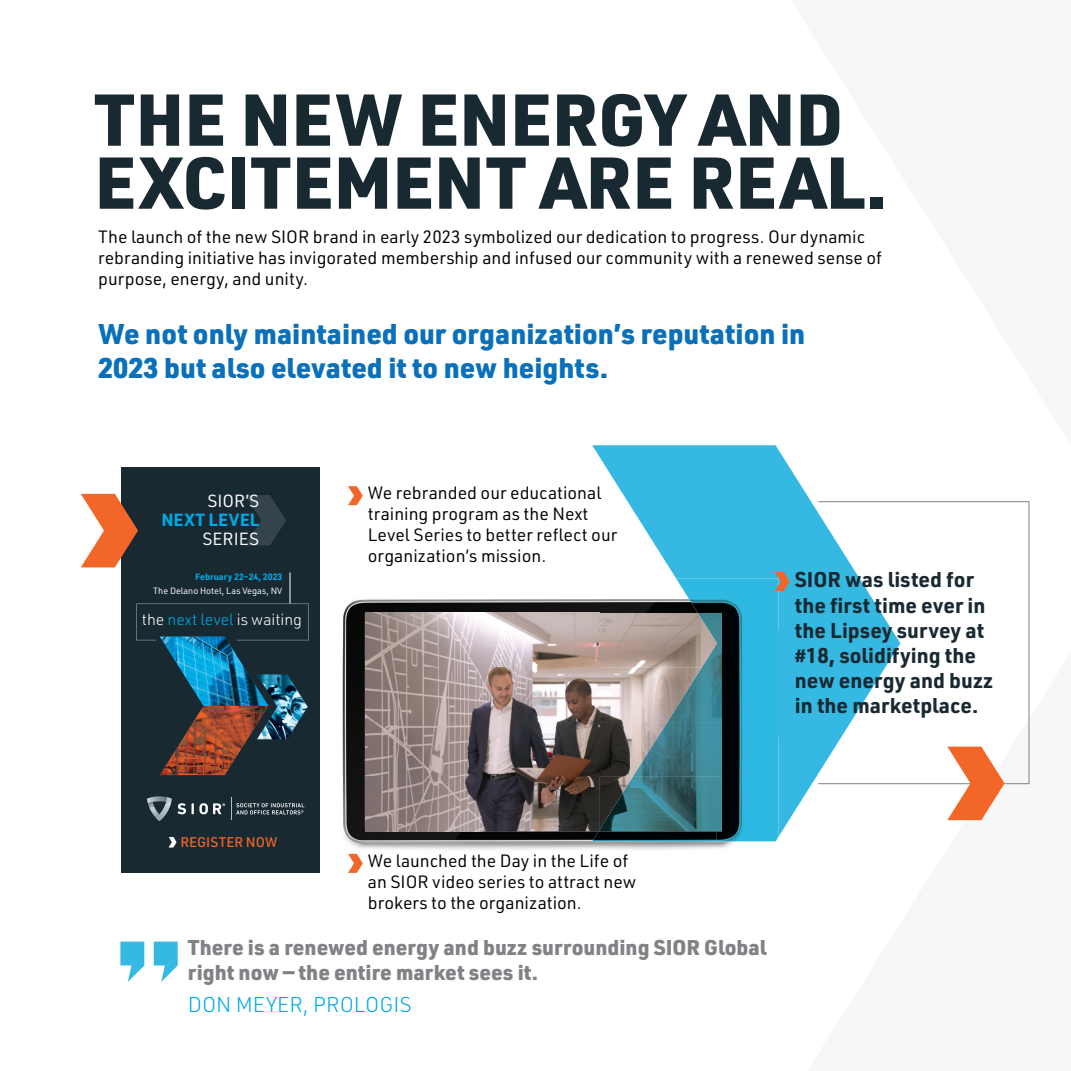
<style>
.page{position:relative;width:1071px;height:1071px;background:#fff}
.page>*{position:absolute;margin:0;border:0;box-sizing:border-box;transform-origin:0 0}
.t1{font:900 71.75px/63px "URWDIN";color:#192931}
.t2{font:900 28px/33.6px "URWDIN";color:#0970b9}
.t3{font:700 21px/25.2px "URWDIN";color:#192931}
.t4{font:900 21px/25.2px "URWDIN";color:#808285}
.t5{font:300 21px "URWDIN";color:#00a9e6}
.t6{font:17.5px/21px "URWDIN";color:#040503}
.t7{font:17.32px "URWDIN";color:#fff}
.t8{font:700 17.32px "URWDIN";letter-spacing:.02em;color:#00a9e6}
.t9{font:300 15.75px "URWDIN";color:#fff}
.t10{font:500 13.65px "URWDIN";color:#f26628}
.t11{font:8.92px "URWDIN";color:#fff}
.t12{font:700 8.92px "URWDIN";color:#00a9e6}
.s1{color:#00a9e6}
</style>
<div class="page">
<div style="left:121px;top:467px;width:199px;height:406px;background:#192931"></div>
<svg style="left:231px;top:798px;width:73px;height:22px"></svg>
<svg style="left:147px;top:796px;width:25px;height:25px"></svg>
<svg style="left:178px;top:803px;width:8px;height:11px"></svg>
<svg style="left:192px;top:803px;width:33px;height:11px"></svg>
<hr style="left:290px;top:572px;width:1px;height:32px;background:#fff">
<svg style="left:169px;top:837px;width:8px;height:11px"></svg>
<svg style="left:245px;top:495px;width:41px;height:51px"></svg>
<svg style="left:137px;top:604px;width:172px;height:171px"></svg>
<img style="left:257px;top:674px;width:51px;height:65px">
<img style="left:342px;top:599px;width:434px;height:255px">
<img style="left:365px;top:613px;width:227px;height:54px">
<img style="left:365px;top:667px;width:227px;height:55px">
<img style="left:365px;top:722px;width:227px;height:55px">
<img style="left:365px;top:777px;width:227px;height:54px">
<svg style="left:348px;top:854px;width:15px;height:19px"></svg>
<svg style="left:592px;top:445px;width:308px;height:391px;fill:#35b8e1"></svg>
<img style="left:676px;top:578px;width:103px;height:53px">
<img style="left:722px;top:631px;width:57px;height:105px">
<img style="left:717px;top:736px;width:62px;height:105px">
<img style="left:592px;top:831px;width:125px;height:10px">
<img style="left:667px;top:613px;width:55px;height:109px">
<img style="left:633px;top:722px;width:89px;height:55px">
<img style="left:599px;top:777px;width:123px;height:54px">
<svg style="left:775px;top:572px;width:15px;height:19px"></svg>
<svg style="left:120px;top:942px;width:24px;height:40px"></svg>
<svg style="left:154px;top:942px;width:24px;height:40px"></svg>
<svg style="left:81px;top:494px;width:57px;height:73px"></svg>
<svg style="left:348px;top:486px;width:15px;height:19px"></svg>
<hr style="left:818px;top:501px;width:211px;height:1px;background:#808285">
<hr style="left:818px;top:783px;width:211px;height:1px;background:#808285">
<hr style="left:1029px;top:502px;width:1px;height:282px;background:#808285">
<svg style="left:947px;top:747px;width:58px;height:73px"></svg>
<h1 class="t1" style="left:94px;top:85px;width:794px">THE NEW ENERGY AND<br>EXCITEMENT ARE REAL.</h1>
<p class="t6" style="left:98px;top:226px;width:785px">The launch of the new SIOR brand in early 2023 symbolized our dedication to progress. Our dynamic rebranding initiative has invigorated membership and infused our community with a renewed sense of purpose, energy, and unity.</p>
<h2 class="t2" style="left:98px;top:316px;width:709px">We not only maintained our organization’s reputation in<br>2023 but also elevated it to new heights.</h2>
<p class="t7" style="left:208px;top:489px;width:53px">SIOR’S</p>
<p class="t8" style="left:161px;top:508px;width:99px">NEXT LEVEL</p>
<p class="t7" style="left:203px;top:528px;width:58px">SERIES</p>
<p class="t12" style="left:195px;top:571px;width:89px">February 22–24, 2023</p>
<p class="t11" style="left:153px;top:585px;width:131px">The Delano Hotel, Las Vegas, NV</p>
<p class="t9" style="left:142px;top:609px;width:162px">the <span class="s1">next level</span> is waiting</p>
<p class="t6" style="left:368px;top:481px;width:251px">We rebranded our educational training program as the Next<br>Level Series to better reflect our organization’s mission.</p>
<p class="t3" style="left:795px;top:566px;width:200px">SIOR was listed for the first time ever in the Lipsey survey at #18, solidifying the new energy and buzz in the marketplace.</p>
<p class="t10" style="left:180px;top:833px;width:98px">REGISTER NOW</p>
<p class="t6" style="left:368px;top:849px;width:270px">We launched the Day in the Life of an SIOR video series to attract new brokers to the organization.</p>
<p class="t4" style="left:188px;top:934px;width:580px">There is a renewed energy and buzz surrounding SIOR Global right now — the entire market sees it.</p>
<p class="t5" style="left:188px;top:990px;width:225px">DON MEYER, PROLOGIS</p>
</div>
